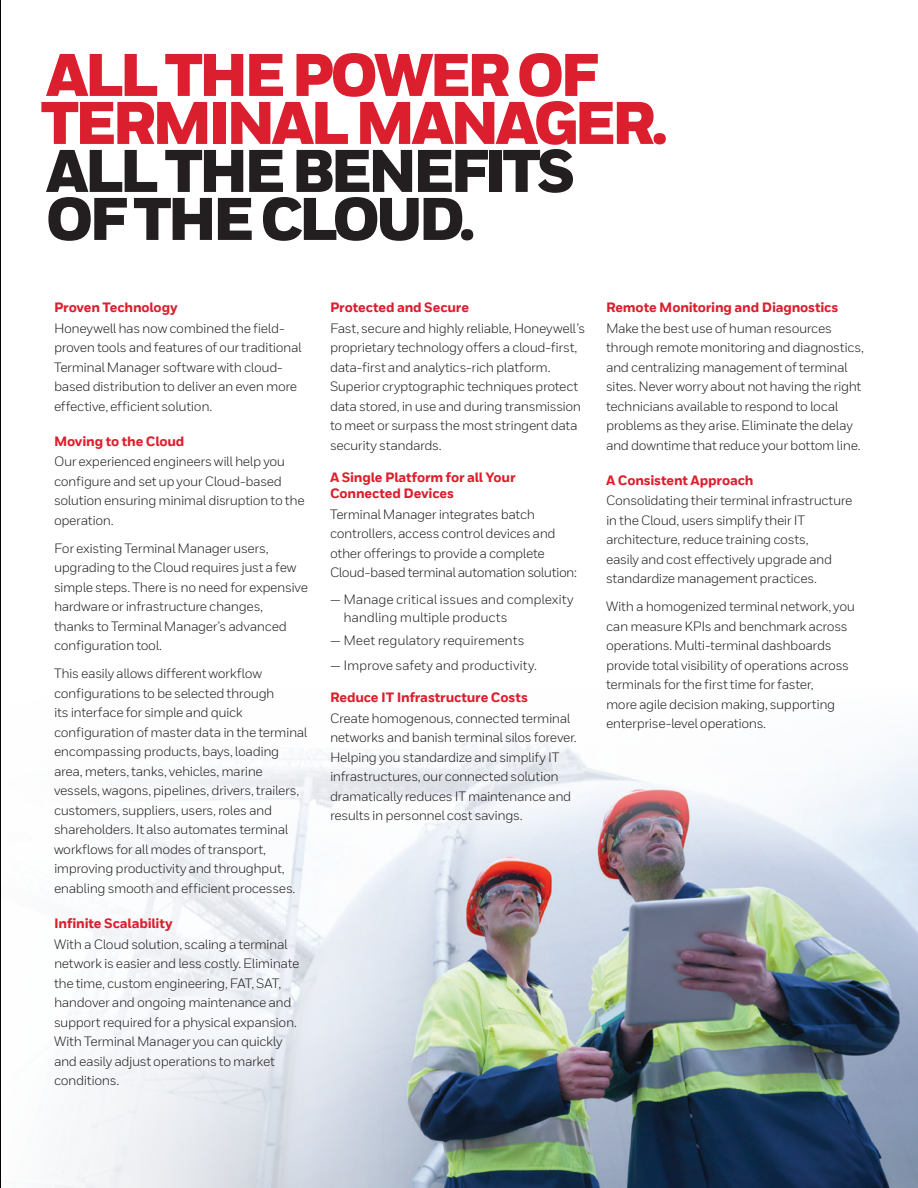
<style>
.page{position:relative;width:918px;height:1188px;background:#fff}
.page>*{position:absolute;margin:0;border:0;box-sizing:border-box;transform-origin:0 0}
._06_Inside__Heading{font:900 60px/48px "Honeywell Sans";letter-spacing:-.07em;color:#dc1f2e}
._10_Inside__Body_Tex{font:13.5px/19.5px "Honeywell Sans TT";letter-spacing:-.03em;color:#231f20}
.Body_Bold{font:800 13.5px/16.5px "Honeywell Sans TT";letter-spacing:-.015em;color:#dc1f2e}
._10_Inside__Body_Tex-2{font:13.5px "Honeywell Sans TT";letter-spacing:-.01em;color:#231f20}
.s1{color:#231f20}
</style>
<div class="page">
<img style="left:40px;top:727px;width:878px;height:461px">
<img style="left:0;top:0;width:1px;height:1188px">
<p class="_06_Inside__Heading" style="left:40px;top:54px;width:629px">ALL THE POWER OF<br>TERMINAL MANAGER.<br><span class="s1">ALL THE BENEFITS<br>OF THE CLOUD.</span></p>
<p class="Body_Bold" style="left:54px;top:299px;width:125px">Proven Technology</p>
<p class="_10_Inside__Body_Tex" style="left:54px;top:318px;width:249px">Honeywell has now combined the field&shy;proven tools and features of our traditional Terminal Manager software with cloud&shy;based distribution to deliver an even more effective, efficient solution.</p>
<p class="Body_Bold" style="left:54px;top:433px;width:132px">Moving to the Cloud</p>
<p class="_10_Inside__Body_Tex" style="left:54px;top:452px;width:252px">Our experienced engineers will help you configure and set up your Cloud-based solution ensuring minimal disruption to the operation.</p>
<p class="_10_Inside__Body_Tex" style="left:54px;top:539px;width:256px">For existing Terminal Manager users, upgrading to the Cloud requires just a few simple steps. There is no need for expensive hardware or infrastructure changes,<br>thanks to Terminal Manager’s advanced configuration tool.</p>
<p class="_10_Inside__Body_Tex" style="left:54px;top:664px;width:255px">This easily allows different workflow configurations to be selected through<br>its interface for simple and quick configuration of master data in the terminal encompassing products, bays, loading area, meters, tanks, vehicles, marine vessels, wagons, pipelines, drivers, trailers, customers, suppliers, users, roles and shareholders. It also automates terminal workflows for all modes of transport, improving productivity and throughput, enabling smooth and efficient processes.</p>
<p class="Body_Bold" style="left:54px;top:915px;width:120px">Infinite Scalability</p>
<p class="_10_Inside__Body_Tex" style="left:54px;top:934px;width:247px">With a Cloud solution, scaling a terminal network is easier and less costly. Eliminate the time, custom engineering, FAT, SAT, handover and ongoing maintenance and support required for a physical expansion.<br>With Terminal Manager you can quickly and easily adjust operations to market conditions.</p>
<p class="Body_Bold" style="left:330px;top:299px;width:141px">Protected and Secure</p>
<p class="_10_Inside__Body_Tex" style="left:330px;top:318px;width:257px">Fast, secure and highly reliable, Honeywell’s proprietary technology offers a cloud-first, data-first and analytics-rich platform.<br>Superior cryptographic techniques protect data stored, in use and during transmission to meet or surpass the most stringent data security standards.</p>
<p class="Body_Bold" style="left:330px;top:469px;width:187px">A Single Platform for all Your<br>Connected Devices</p>
<p class="_10_Inside__Body_Tex" style="left:330px;top:505px;width:248px">Terminal Manager integrates batch controllers, access control devices and other offerings to provide a complete Cloud-based terminal automation solution:</p>
<p class="_10_Inside__Body_Tex" style="left:344px;top:590px;width:232px;line-height:18px;text-indent:-14px">— Manage critical issues and complexity handling multiple products</p>
<p class="_10_Inside__Body_Tex" style="left:330px;top:631px;width:196px">— Meet regulatory requirements</p>
<p class="_10_Inside__Body_Tex-2" style="left:330px;top:657px;width:208px">— Improve safety and productivity.</p>
<p class="Body_Bold" style="left:330px;top:689px;width:199px">Reduce IT Infrastructure Costs</p>
<p class="_10_Inside__Body_Tex" style="left:330px;top:708px;width:248px">Create homogenous, connected terminal networks and banish terminal silos forever.<br>Helping you standardize and simplify IT infrastructures, our connected solution dramatically reduces IT maintenance and results in personnel cost savings.</p>
<p class="Body_Bold" style="left:606px;top:299px;width:234px">Remote Monitoring and Diagnostics</p>
<p class="_10_Inside__Body_Tex" style="left:606px;top:318px;width:259px">Make the best use of human resources through remote monitoring and diagnostics, and centralizing management of terminal sites. Never worry about not having the right technicians available to respond to local problems as they arise. Eliminate the delay and downtime that reduce your bottom line.</p>
<p class="Body_Bold" style="left:606px;top:472px;width:149px">A Consistent Approach</p>
<p class="_10_Inside__Body_Tex" style="left:606px;top:491px;width:248px">Consolidating their terminal infrastructure in the Cloud, users simplify their IT architecture, reduce training costs,<br>easily and cost effectively upgrade and standardize management practices.</p>
<p class="_10_Inside__Body_Tex" style="left:606px;top:597px;width:251px">With a homogenized terminal network, you can measure KPIs and benchmark across operations. Multi-terminal dashboards provide total visibility of operations across terminals for the first time for faster,<br>more agile decision making, supporting enterprise-level operations.</p>
</div>
